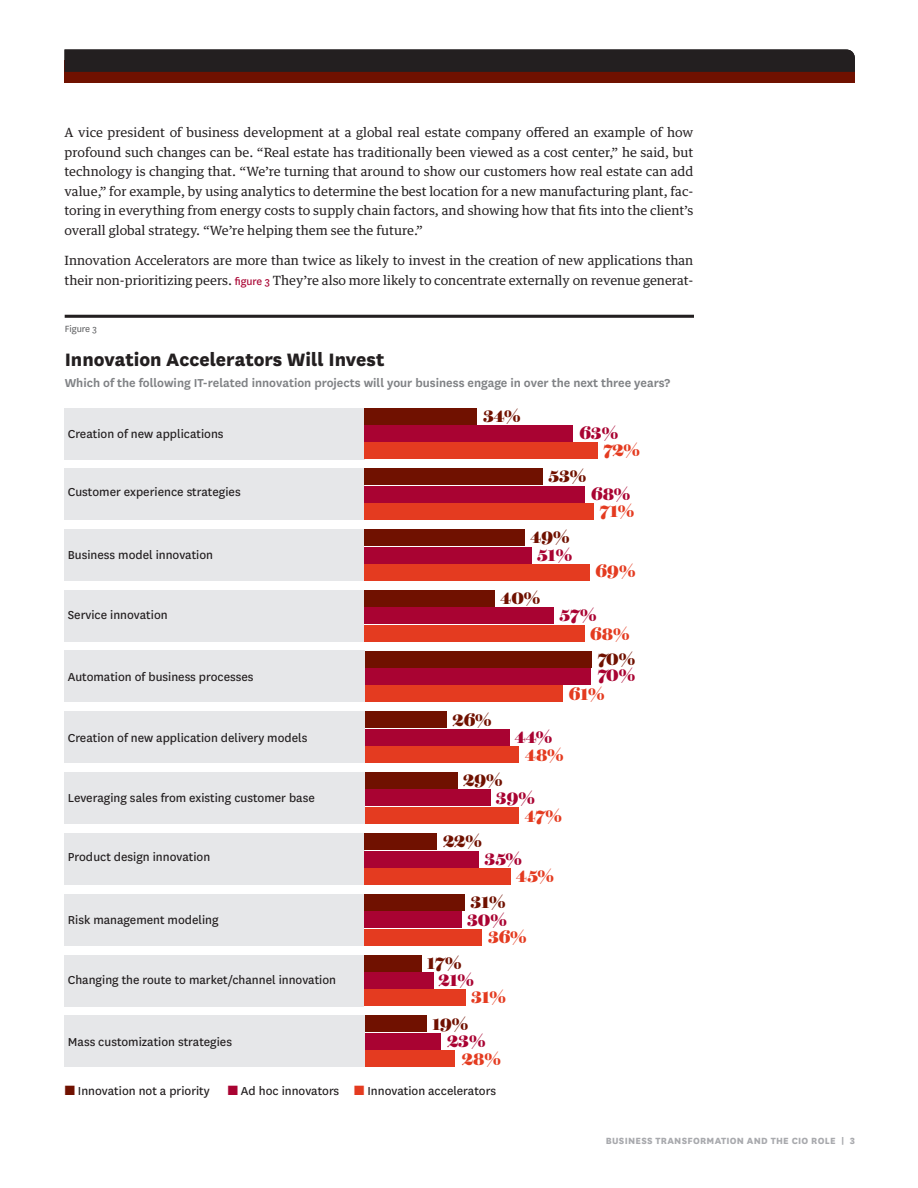
<style>
.page{position:relative;width:918px;height:1188px;background:#fff}
.page>*{position:absolute;margin:0;border:0;box-sizing:border-box;transform-origin:0 0}
.t1{font:800 21px "National HBR";color:#231f20}
.t2{font:900 19.5px/18.6px "Brunel Deck";color:#a90332}
.t3{font:900 19.5px "Brunel Deck";color:#701100}
.t4{font:900 19.5px "Brunel Deck";color:#e43b20}
.t5{font:13.5px "National HBR";color:#231f20}
.t6{font:600 13.5px "National HBR";color:#808285}
.body_no_indent{font:12.75px/19.5px "Guardian Text Egyp HBR";color:#231f20;text-align:justify}
.t7{font:800 10.5px "National HBR";letter-spacing:.025em;color:#a8a9ad}
.t8{font:10.5px "National HBR";color:#57585a}
.s1{font-family:"National HBR";font-size:12px;color:#a90332}
.s2{color:#e43b20}
.s3{color:#701100}
.s4{color:#a90332}
</style>
<div class="page">
<div style="left:64px;top:61px;width:791px;height:22px;background:#701100"></div>
<div style="left:64px;top:50px;width:791px;height:22px;background:#231f20"></div>
<hr style="left:65px;top:315px;width:628px;height:3px;background:#231f20">
<div style="left:64px;top:469px;width:301px;height:51px;background:#e6e7e9"></div>
<div style="left:365px;top:469px;width:178px;height:16px;background:#701100"></div>
<div style="left:365px;top:486px;width:220px;height:17px;background:#a90332"></div>
<div style="left:365px;top:504px;width:229px;height:16px;background:#e43b20"></div>
<div style="left:365px;top:529px;width:160px;height:17px;background:#701100"></div>
<div style="left:365px;top:547px;width:167px;height:16px;background:#a90332"></div>
<div style="left:365px;top:564px;width:225px;height:17px;background:#e43b20"></div>
<div style="left:64px;top:529px;width:300px;height:52px;background:#e6e7e9"></div>
<div style="left:365px;top:590px;width:130px;height:17px;background:#701100"></div>
<div style="left:365px;top:608px;width:189px;height:16px;background:#a90332"></div>
<div style="left:365px;top:625px;width:220px;height:16px;background:#e43b20"></div>
<div style="left:64px;top:590px;width:300px;height:51px;background:#e6e7e9"></div>
<div style="left:365px;top:651px;width:227px;height:16px;background:#701100"></div>
<div style="left:365px;top:668px;width:226px;height:17px;background:#a90332"></div>
<div style="left:365px;top:686px;width:198px;height:16px;background:#e43b20"></div>
<div style="left:64px;top:651px;width:301px;height:51px;background:#e6e7e9"></div>
<div style="left:365px;top:772px;width:93px;height:17px;background:#701100"></div>
<div style="left:365px;top:790px;width:126px;height:16px;background:#a90332"></div>
<div style="left:365px;top:807px;width:154px;height:17px;background:#e43b20"></div>
<div style="left:64px;top:772px;width:301px;height:52px;background:#e6e7e9"></div>
<div style="left:64px;top:833px;width:301px;height:52px;background:#e6e7e9"></div>
<div style="left:365px;top:834px;width:72px;height:16px;background:#701100"></div>
<div style="left:365px;top:851px;width:114px;height:16px;background:#a90332"></div>
<div style="left:365px;top:868px;width:146px;height:17px;background:#e43b20"></div>
<div style="left:365px;top:894px;width:100px;height:17px;background:#701100"></div>
<div style="left:365px;top:912px;width:97px;height:16px;background:#a90332"></div>
<div style="left:365px;top:929px;width:117px;height:16px;background:#e43b20"></div>
<div style="left:64px;top:894px;width:300px;height:51px;background:#e6e7e9"></div>
<div style="left:365px;top:955px;width:57px;height:16px;background:#701100"></div>
<div style="left:365px;top:972px;width:69px;height:17px;background:#a90332"></div>
<div style="left:365px;top:990px;width:101px;height:16px;background:#e43b20"></div>
<div style="left:64px;top:955px;width:300px;height:51px;background:#e6e7e9"></div>
<div style="left:365px;top:1016px;width:62px;height:16px;background:#701100"></div>
<div style="left:365px;top:1033px;width:76px;height:16px;background:#a90332"></div>
<div style="left:365px;top:1050px;width:90px;height:17px;background:#e43b20"></div>
<div style="left:64px;top:1016px;width:301px;height:51px;background:#e6e7e9"></div>
<div style="left:365px;top:712px;width:82px;height:16px;background:#701100"></div>
<div style="left:365px;top:729px;width:145px;height:16px;background:#a90332"></div>
<div style="left:365px;top:746px;width:154px;height:17px;background:#e43b20"></div>
<div style="left:64px;top:712px;width:301px;height:51px;background:#e6e7e9"></div>
<div style="left:64px;top:408px;width:301px;height:51px;background:#e6e7e9"></div>
<div style="left:365px;top:408px;width:112px;height:16px;background:#701100"></div>
<div style="left:365px;top:425px;width:208px;height:17px;background:#a90332"></div>
<div style="left:365px;top:443px;width:233px;height:16px;background:#e43b20"></div>
<p class="body_no_indent" style="left:64px;top:122px;width:630px">A vice president of business development at a global real estate company offered an example of how profound such changes can be. “Real estate has traditionally been viewed as a cost center,” he said, but technology is changing that. “We’re turning that around to show our customers how real estate can add value,” for example, by using analytics to determine the best location for a new manufacturing plant, fac&shy;toring in everything from energy costs to supply chain factors, and showing how that fits into the client’s overall global strategy. “We’re helping them see the future.”</p>
<p class="body_no_indent" style="left:64px;top:250px;width:630px">Innovation Accelerators are more than twice as likely to invest in the creation of new applications than their non-prioritizing peers. <span class="s1">figure 3</span> They’re also more likely to concentrate externally on revenue generat-</p>
<p class="t8" style="left:65px;top:322px;width:34px">Figure 3</p>
<p class="t1" style="left:65px;top:344px;width:321px">Innovation Accelerators Will Invest</p>
<p class="t6" style="left:65px;top:373px;width:607px">Which of the following IT-related innovation projects will your business engage in over the next three years?</p>
<p class="t5" style="left:68px;top:425px;width:157px">Creation of new applications</p>
<p class="t3" style="left:483px;top:404px;width:39px">34%</p>
<p class="t2" style="left:603px;top:425px;width:38px;line-height:16.5px;text-indent:-23px">63%<br><span class="s2">72%</span></p>
<p class="t3" style="left:549px;top:464px;width:39px">53%</p>
<p class="t5" style="left:68px;top:483px;width:174px">Customer experience strategies</p>
<p class="t2" style="left:591px;top:485px;width:45px;line-height:17px;text-align:center">68%<br><span class="s2">71%</span></p>
<p class="t5" style="left:68px;top:546px;width:147px">Business model innovation</p>
<p class="t3" style="left:531px;top:525px;width:40px">49%</p>
<p class="t2" style="left:537px;top:545px;width:36px">51%</p>
<p class="t4" style="left:596px;top:559px;width:41px">69%</p>
<p class="t5" style="left:68px;top:606px;width:101px">Service innovation</p>
<p class="t3" style="left:501px;top:586px;width:41px">40%</p>
<p class="t2" style="left:590px;top:606px;width:41px;text-indent:-31px">57%<br><span class="s2">68%</span></p>
<p class="t5" style="left:68px;top:668px;width:187px">Automation of business processes</p>
<p class="t3" style="left:597px;top:647px;width:39px">70%</p>
<p class="t2" style="left:569px;top:666px;width:68px;text-indent:29px">70%<br><span class="s2">61%</span></p>
<p class="t5" style="left:68px;top:729px;width:241px">Creation of new application delivery models</p>
<p class="t3" style="left:453px;top:708px;width:40px">26%</p>
<p class="t2" style="left:515px;top:728px;width:50px;line-height:18px;text-align:center">44%<br><span class="s2">48%</span></p>
<p class="t5" style="left:68px;top:789px;width:248px">Leveraging sales from existing customer base</p>
<p class="t3" style="left:463px;top:768px;width:41px">29%</p>
<p class="t2" style="left:525px;top:789px;width:39px;line-height:18px;text-indent:-29px">39%<br><span class="s2">47%</span></p>
<p class="t3" style="left:443px;top:829px;width:40px">22%</p>
<p class="t5" style="left:68px;top:848px;width:144px">Product design innovation</p>
<p class="t2" style="left:516px;top:850px;width:39px;line-height:17.5px;text-indent:-31px">35%<br><span class="s2">45%</span></p>
<p class="t3" style="left:471px;top:890px;width:36px">31%</p>
<p class="t5" style="left:68px;top:911px;width:152px">Risk management modeling</p>
<p class="t2" style="left:488px;top:910px;width:40px;line-height:17.5px;text-indent:-21px">30%<br><span class="s2">36%</span></p>
<p class="t5" style="left:68px;top:971px;width:270px">Changing the route to market/channel innovation</p>
<p class="t3" style="left:427px;top:951px;width:36px">17%</p>
<p class="t2" style="left:471px;top:972px;width:36px;line-height:16.8px;text-indent:-33px">21%<br><span class="s2">31%</span></p>
<p class="t5" style="left:68px;top:1032px;width:166px">Mass customization strategies</p>
<p class="t3" style="left:432px;top:1012px;width:37px">19%</p>
<p class="t2" style="left:462px;top:1031px;width:41px;text-indent:-15px">23%<br><span class="s2">28%</span></p>
<p class="t5" style="left:65px;top:1082px;width:147px"><span class="s3">■</span> Innovation not a priority</p>
<p class="t5" style="left:228px;top:1082px;width:270px"><span class="s4">■</span> Ad hoc innovators <span class="s2">■</span> Innovation accelerators</p>
<p class="t7" style="left:606px;top:1134px;width:251px">BUSINESS TRANSFORMATION AND THE CIO ROLE | 3</p>
</div>
